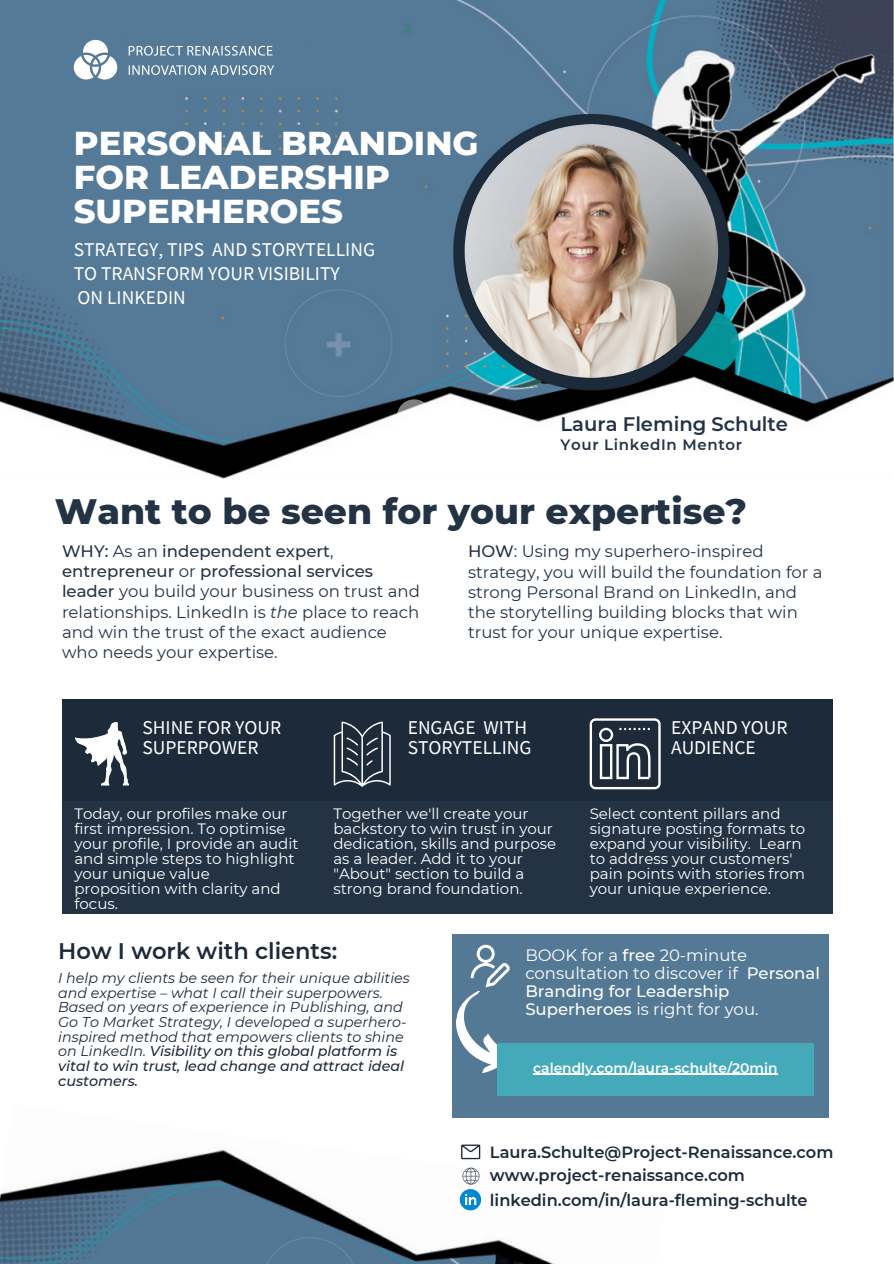
<style>
.page{position:relative;width:894px;height:1264px;background:#fff}
.page>*{position:absolute;margin:0;border:0;box-sizing:border-box;transform-origin:0 0}
.t1{font:800 36px "Montserrat";color:#233344}
.t2{font:800 33.75px/33.8px "Montserrat";color:#fff}
.t3{font:600 22.5px "Montserrat";color:#1d2a39}
.t4{font:19.5px/19.2px "Source Sans Pro";color:#fff}
.t5{font:600 19.5px "Montserrat";color:#233344}
.t6{font:16.5px/20.2px "Montserrat";color:#233344}
.t7{font:16.5px/18px "Montserrat";color:#fff}
.t8{font:600 16.2px/23.7px "Montserrat";color:#1d2a39}
.t9{font:15px/14.9px "Montserrat";color:#fff}
.t10{font:600 15px "Montserrat";letter-spacing:.045em;color:#233344}
.t11{font:italic 14.25px/14.7px "Montserrat";color:#1d2a39}
.t12{font:600 13.8px "Montserrat";color:#fff}
.s1{font-weight:500}
.s2{font-style:italic}
</style>
<div class="page">
<img style="left:0;top:0;width:893px;height:478px">
<svg style="left:397px;top:399px;width:34px;height:35px"></svg>
<img style="left:0;top:1117px;width:665px;height:146px">
<svg style="left:459px;top:1167px;width:22px;height:43px"></svg>
<div style="left:62px;top:784px;width:770px;height:129px;background:#233344"></div>
<div style="left:62px;top:699px;width:770px;height:101px;background:#1d2a39"></div>
<svg style="left:589px;top:718px;width:71px;height:71px"></svg>
<div style="left:452px;top:934px;width:376px;height:183px;background:#547995"></div>
<svg style="left:74px;top:40px;width:43px;height:40px"></svg>
<svg style="left:129px;top:65px;width:145px;height:10px"></svg>
<svg style="left:129px;top:46px;width:143px;height:10px"></svg>
<svg style="left:75px;top:722px;width:53px;height:63px"></svg>
<svg style="left:333px;top:721px;width:57px;height:65px"></svg>
<svg style="left:456px;top:944px;width:357px;height:151px"></svg>
<hr style="left:533px;top:1073px;width:244px;height:1px;background:#fff">
<img style="left:464px;top:124px;width:254px;height:253px;border-radius:50%">
<h2 class="t2" style="left:74px;top:126px;width:406px">PERSONAL BRANDING<br>FOR LEADERSHIP<br>SUPERHEROES</h2>
<h3 class="t4" style="left:74px;top:237px;width:303px;line-height:23.7px">STRATEGY, TIPS AND STORYTELLING<br>TO TRANSFORM YOUR VISIBILITY<br>ON LINKEDIN</h3>
<h3 class="t5" style="left:560px;top:412px;width:229px">Laura Fleming Schulte</h3>
<p class="t10" style="left:560px;top:435px;width:183px">Your LinkedIn Mentor</p>
<h1 class="t1" style="left:55px;top:489px;width:693px">Want to be seen for your expertise?</h1>
<p class="t6" style="left:62px;top:541px;width:359px"><span class="s1">WHY:</span> As an <span class="s1">independent expert</span>, <span class="s1">entrepreneur</span> or <span class="s1">professional services leader</span> you build your business on trust and relationships. LinkedIn is <span class="s2">the</span> place to reach and win the trust of the exact audience who needs your expertise.</p>
<p class="t6" style="left:468px;top:541px;width:356px"><span class="s1">HOW</span>: Using my superhero-inspired strategy, you will build the foundation for a strong Personal Brand on LinkedIn, and the storytelling building blocks that win trust for your unique expertise.</p>
<h3 class="t4" style="left:142px;top:717px;width:140px">SHINE FOR YOUR<br>SUPERPOWER</h3>
<h3 class="t4" style="left:407px;top:717px;width:125px">ENGAGE WITH<br>STORYTELLING</h3>
<h3 class="t4" style="left:671px;top:717px;width:118px">EXPAND YOUR<br>AUDIENCE</h3>
<p class="t9" style="left:74px;top:806px;width:226px">Today, our profiles make our first impression. To optimise your profile, I provide an audit and simple steps to highlight your unique value proposition with clarity and focus.</p>
<p class="t9" style="left:333px;top:806px;width:224px">Together we'll create your backstory to win trust in your dedication, skills and purpose as a leader. Add it to your "About" section to build a strong brand foundation.</p>
<p class="t9" style="left:589px;top:806px;width:217px">Select content pillars and signature posting formats to expand your visibility. Learn to address your customers' pain points with stories from your unique experience.</p>
<h3 class="t3" style="left:58px;top:937px;width:280px">How I work with clients:</h3>
<p class="t11" style="left:58px;top:970px;width:353px">I help my clients be seen for their unique abilities and expertise – what I call their superpowers.<br>Based on years of experience in Publishing, and Go To Market Strategy, I developed a superhero&shy;inspired method that empowers clients to shine on LinkedIn. <span class="s1">Visibility on this global platform is vital to win trust, lead change and attract ideal customers.</span></p>
<p class="t7" style="left:525px;top:946px;width:296px">BOOK for a <span class="s1">free</span> 20-minute consultation to discover if <span class="s1">Personal<br>Branding for Leadership<br>Superheroes</span> is right for you.</p>
<p class="t12" style="left:533px;top:1059px;width:246px">calendly.com/laura-schulte/20min</p>
<p class="t8" style="left:490px;top:1139px;width:345px">Laura.Schulte@Project-Renaissance.com www.project-renaissance.com</p>
<p class="t8" style="left:490px;top:1187px;width:319px">linkedin.com/in/laura-fleming-schulte</p>
</div>
